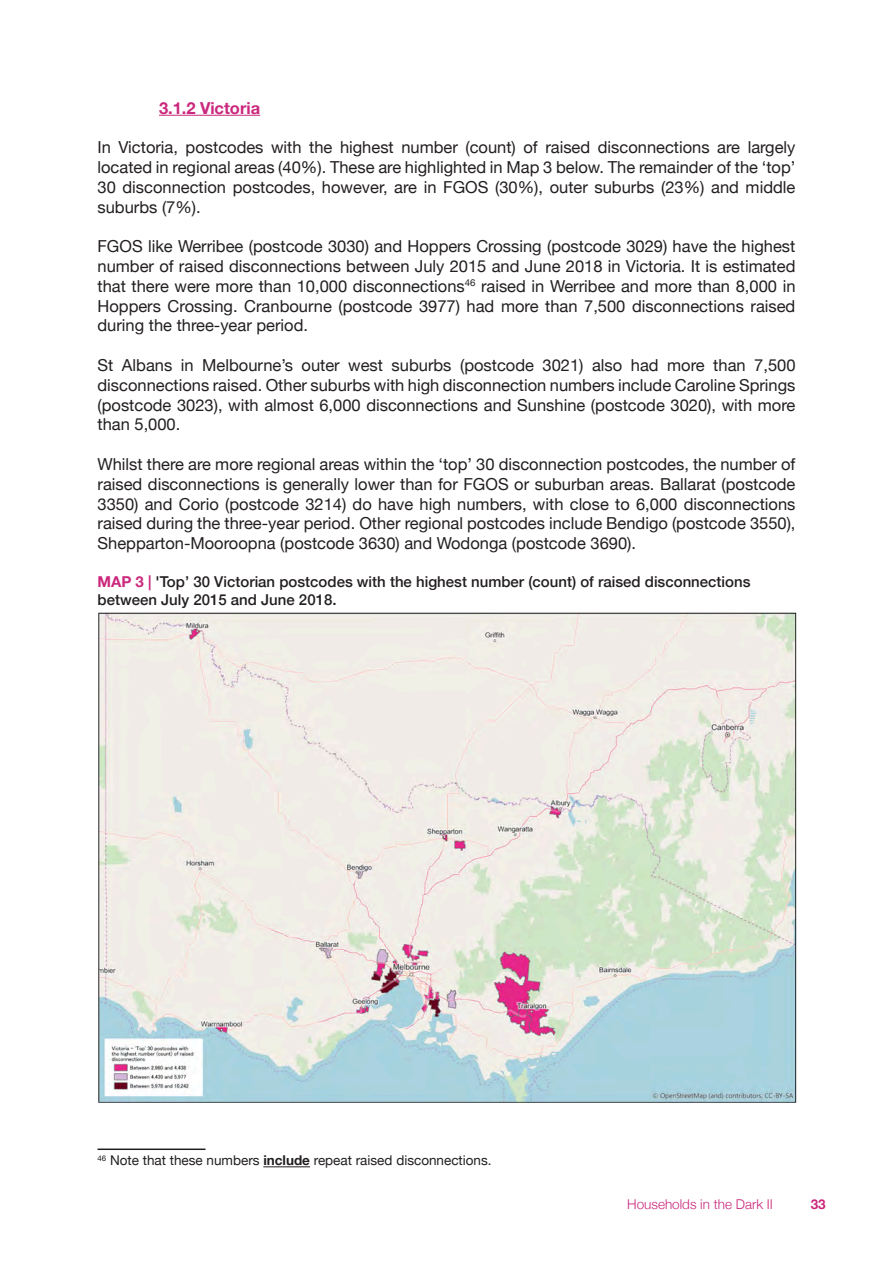
<style>
.page{position:relative;width:893px;height:1263px;background:#fff}
.page>*{position:absolute;margin:0;border:0;box-sizing:border-box;transform-origin:0 0}
.t1{font:16.5px/19.8px "Helvetica Neue";color:#231f20;text-align:justify}
.SubSub_Header{font:700 16.5px "Helvetica Neue";color:#cb277c}
.t2{font:500 15px/18px "Helvetica Neue";color:#231f20}
.Footnotes{font:13.5px "Helvetica Neue";color:#231f20}
.t3{font:300 13.5px "Helvetica Neue";color:#cb277c}
.t4{font:700 13.5px "Helvetica Neue";color:#cb277c}
.s1{font-weight:700;color:#cb277c}
.s2{font-weight:700}
</style>
<div class="page">
<hr style="left:159px;top:115px;width:101px;height:1px;background:#cb277c">
<img style="left:98px;top:612px;width:699px;height:491px">
<hr style="left:98px;top:1148px;width:108px;height:2px;background:#231f20">
<hr style="left:263px;top:1166px;width:47px;height:1px;background:#231f20">
<p class="SubSub_Header" style="left:159px;top:95px;width:103px">3.1.2 Victoria</p>
<p class="t1" style="left:98px;top:138px;width:699px">In Victoria, postcodes with the highest number (count) of raised disconnections are largely located in regional areas (40%). These are highlighted in Map 3 below. The remainder of the ‘top’ 30 disconnection postcodes, however, are in FGOS (30%), outer suburbs (23%) and middle suburbs (7%).</p>
<p class="t1" style="left:98px;top:237px;width:699px">FGOS like Werribee (postcode 3030) and Hoppers Crossing (postcode 3029) have the highest number of raised disconnections between July 2015 and June 2018 in Victoria. It is estimated that there were more than 10,000 disconnections<sup>46</sup> raised in Werribee and more than 8,000 in Hoppers Crossing. Cranbourne (postcode 3977) had more than 7,500 disconnections raised during the three-year period.</p>
<p class="t1" style="left:98px;top:356px;width:699px">St Albans in Melbourne’s outer west suburbs (postcode 3021) also had more than 7,500 disconnections raised. Other suburbs with high disconnection numbers include Caroline Springs (postcode 3023), with almost 6,000 disconnections and Sunshine (postcode 3020), with more than 5,000.</p>
<p class="t1" style="left:98px;top:455px;width:699px">Whilst there are more regional areas within the ‘top’ 30 disconnection postcodes, the number of raised disconnections is generally lower than for FGOS or suburban areas. Ballarat (postcode 3350) and Corio (postcode 3214) do have high numbers, with close to 6,000 disconnections raised during the three-year period. Other regional postcodes include Bendigo (postcode 3550), Shepparton-Mooroopna (postcode 3630) and Wodonga (postcode 3690).</p>
<p class="t2" style="left:98px;top:571px;width:654px"><span class="s1">MAP 3 |</span> 'Top’ 30 Victorian postcodes with the highest number (count) of raised disconnections between July 2015 and June 2018.</p>
<p class="Footnotes" style="left:98px;top:1151px;width:396px"><sup>46</sup> Note that these numbers <span class="s2">include</span> repeat raised disconnections.</p>
<p class="t3" style="left:627px;top:1194px;width:147px">Households in the Dark II</p>
<p class="t4" style="left:811px;top:1194px;width:17px">33</p>
</div>
